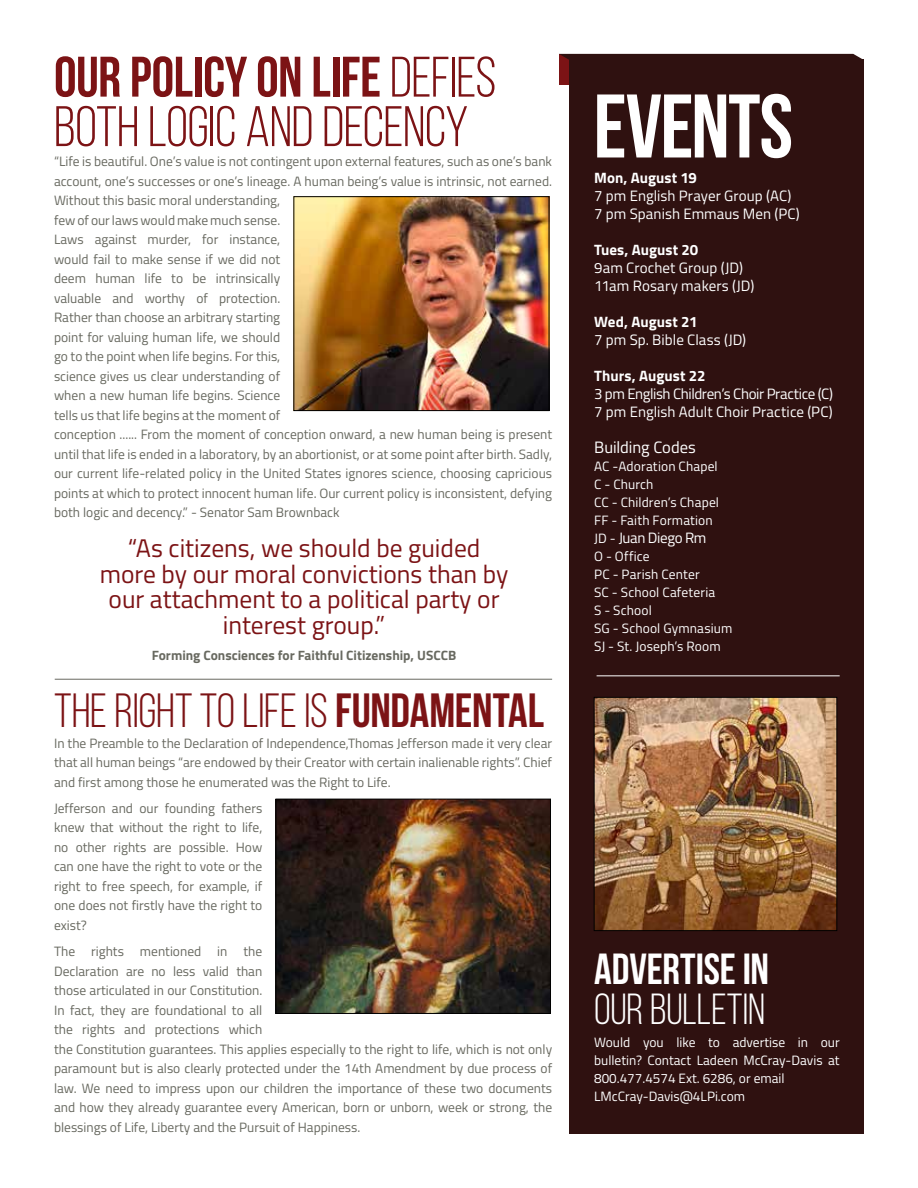
<style>
.page{position:relative;width:918px;height:1188px;background:#fff}
.page>*{position:absolute;margin:0;border:0;box-sizing:border-box;transform-origin:0 0}
.t1{font:700 90px "Bebas Neue";letter-spacing:-.015em;color:#fff}
.t2{font:57px/49.5px "Bebas Neue";letter-spacing:-.01em;color:#7c1315}
.t3{font:48px "Bebas Neue";letter-spacing:-.005em;color:#7c1315}
.t4{font:43.5px "Bebas Neue";letter-spacing:-.005em;color:#fff}
.t5{font:43.5px "Bebas Neue";letter-spacing:-.005em;color:#fff}
.t6{font:25.5px/25.5px "Titillium";color:#7c1315;text-align:center}
.t7{font:16.5px "Titillium";letter-spacing:-.005em;color:#fff}
.t8{font:15px/18px "Titillium";color:#fff}
.t9{font:700 15px "Titillium";letter-spacing:.005em;color:#fff}
.t10{font:15px "Titillium";letter-spacing:-.025em;color:#fff}
.t11{font:13.5px/19.5px "Titillium";color:#686960}
.t12{font:13.5px/18px "Titillium";letter-spacing:.005em;color:#fff}
.t13{font:700 13.5px "Titillium";color:#686960}
.s1{font-style:inherit}
.s2{font-size:13.5px}
</style>
<div class="page">
<div style="left:559px;top:54px;width:279px;height:31px;background:#7c1315"></div>
<div style="left:559px;top:54px;width:304px;height:6px;background:#2f1110"></div>
<div style="left:570px;top:60px;width:294px;height:1074px;background:#2f1110"></div>
<img style="left:596px;top:699px;width:239px;height:230px">
<div style="left:594px;top:697px;width:243px;height:234px;border:1px solid #000"></div>
<hr style="left:597px;top:676px;width:243px;height:1px;background:#fff">
<hr style="left:55px;top:679px;width:497px;height:1px;background:#686960">
<img style="left:296px;top:199px;width:251px;height:210px">
<div style="left:294px;top:197px;width:255px;height:214px;border:1px solid #000"></div>
<img style="left:278px;top:801px;width:271px;height:211px">
<div style="left:276px;top:799px;width:275px;height:215px;border:1px solid #000"></div>
<h2 class="t2" style="left:54px;top:52px;width:444px"><span class="s1">OUR POLICY ON LIFE</span> DEFIES<br>BOTH LOGIC AND DECENCY</h2>
<p class="t11" style="left:54px;top:151px;width:500px">“Life is beautiful. One’s value is not contingent upon external features, such as one’s bank account, one’s successes or one’s lineage. A human being’s value is intrinsic, not earned.<br>Without this basic moral understanding,<br>few of our laws would make much sense.<br>Laws against murder, for instance,<br>would fail to make sense if we did not<br>deem human life to be intrinsically<br>valuable and worthy of protection.<br>Rather than choose an arbitrary starting<br>point for valuing human life, we should<br>go to the point when life begins. For this,<br>science gives us clear understanding of<br>when a new human life begins. Science<br>tells us that life begins at the moment of<br>conception ...... From the moment of conception onward, a new human being is present until that life is ended in a laboratory, by an abortionist, or at some point after birth. Sadly, our current life-related policy in the United States ignores science, choosing capricious points at which to protect innocent human life. Our current policy is inconsistent, defying both logic and decency.” - Senator Sam Brownback</p>
<h3 class="t6" style="left:100px;top:534px;width:410px">“As citizens, we should be guided more by our moral convictions than by our attachment to a political party or interest group.”</h3>
<p class="t13" style="left:152px;top:645px;width:306px">Forming Consciences for Faithful Citizenship, USCCB</p>
<h3 class="t3" style="left:54px;top:685px;width:492px">THE RIGHT TO LIFE IS <span class="s1">FUNDAMENTAL</span></h3>
<p class="t11" style="left:54px;top:733px;width:500px;text-align:justify">In the Preamble to the Declaration of Independence,Thomas Jefferson made it very clear that all human beings “are endowed by their Creator with certain inalienable rights”. Chief and first among those he enumerated was the Right to Life.</p>
<p class="t11" style="left:54px;top:798px;width:210px;text-align:justify">Jefferson and our founding fathers knew that without the right to life, no other rights are possible. How can one have the right to vote or the right to free speech, for example, if one does not firstly have the right to exist?</p>
<p class="t11" style="left:54px;top:941px;width:500px">The rights mentioned in the<br>Declaration are no less valid than<br>those articulated in our Constitution.<br>In fact, they are foundational to all<br>the rights and protections which<br>the Constitution guarantees. This applies especially to the right to life, which is not only paramount but is also clearly protected under the 14th Amendment by due process of law. We need to impress upon our children the importance of these two documents and how they already guarantee every American, born or unborn, week or strong, the blessings of Life, Liberty and the Pursuit of Happiness.</p>
<h1 class="t1" style="left:594px;top:77px;width:201px">EVENTS</h1>
<p class="t9" style="left:594px;top:166px;width:104px">Mon, August 19</p>
<p class="t8" style="left:594px;top:186px;width:207px">7 pm English Prayer Group (AC)<br>7 pm Spanish Emmaus Men (PC)</p>
<p class="t9" style="left:594px;top:238px;width:106px">Tues, August 20</p>
<p class="t8" style="left:594px;top:258px;width:162px">9am Crochet Group (JD)<br>11am Rosary makers (JD)</p>
<p class="t9" style="left:594px;top:310px;width:105px">Wed, August 21</p>
<p class="t8" style="left:594px;top:330px;width:154px">7 pm Sp. Bible Class (JD)</p>
<p class="t9" style="left:594px;top:364px;width:113px">Thurs, August 22</p>
<p class="t8" style="left:594px;top:384px;width:241px">3 pm English Children’s Choir Practice (C)<br>7 pm English Adult Choir Practice (PC)</p>
<p class="t7" style="left:594px;top:435px;width:103px">Building Codes</p>
<p class="t12" style="left:594px;top:456px;width:126px">AC -Adoration Chapel<br>C - Church<br>CC - Children’s Chapel<br>FF - Faith Formation</p>
<p class="t10" style="left:594px;top:527px;width:114px"><span class="s2">JD -</span> Juan Diego Rm</p>
<p class="t12" style="left:594px;top:546px;width:140px">O - Office<br>PC - Parish Center<br>SC - School Cafeteria<br>S - School<br>SG - School Gymnasium<br>SJ - St. Joseph’s Room</p>
<h3 class="t4" style="left:594px;top:946px;width:176px">ADVERTISE IN</h3>
<h3 class="t5" style="left:594px;top:985px;width:172px">OUR BULLETIN</h3>
<p class="t12" style="left:594px;top:1033px;width:247px">Would you like to advertise in our bulletin? Contact Ladeen McCray-Davis at 800.477.4574 Ext. 6286, or email LMcCray-Davis@4LPi.com</p>
</div>
